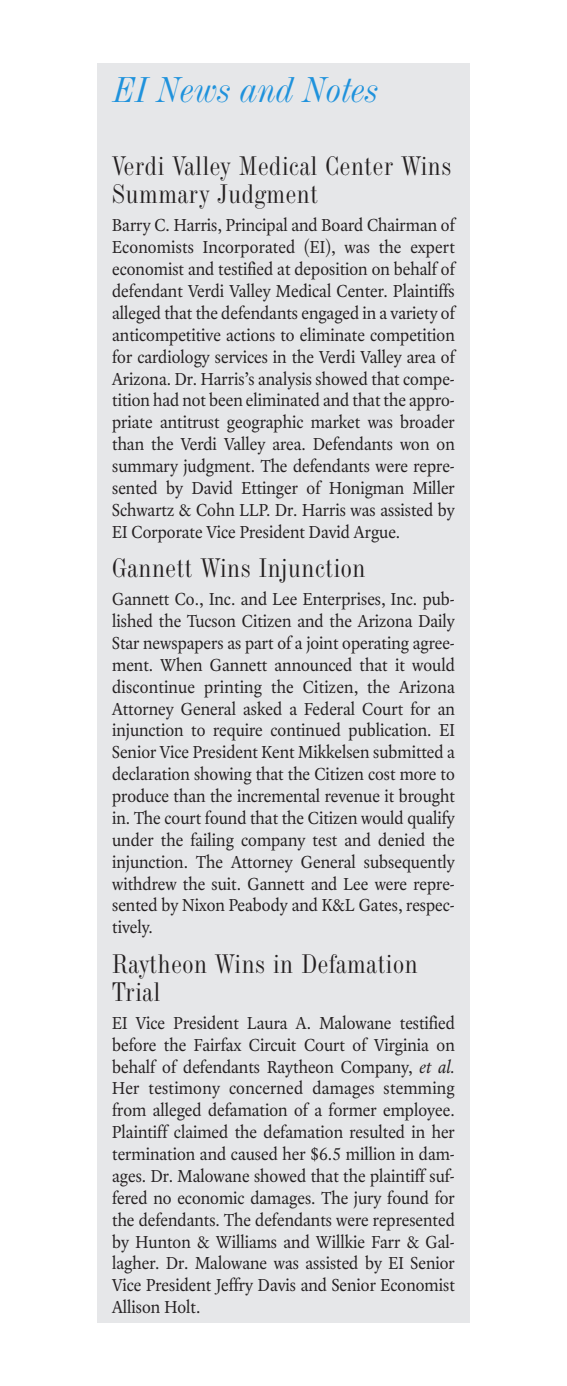
<style>
.page{position:relative;width:567px;height:1386px;background:#fff}
.page>*{position:absolute;margin:0;border:0;box-sizing:border-box;transform-origin:0 0}
.t1{font:italic 35px "Industrial 736 BT";color:#1f92dc}
.t2{font:26.25px/28px "Industrial 736 BT";letter-spacing:.025em;color:#231f20;scale:.95 1}
.t3{font:18.38px/21.9px "Laurentian Std";letter-spacing:.005em;color:#231f20;text-align:justify;scale:.95 1}
.s1{font-style:italic}
</style>
<div class="page">
<div style="left:97px;top:63px;width:373px;height:1260px;background:#e6e7e9"></div>
<h1 class="t1" style="left:114px;top:77px;width:267px">EI News and Notes</h1>
<h2 class="t2" style="left:112px;top:155px;width:358px">Verdi Valley Medical Center Wins<br>Summary Judgment</h2>
<p class="t3" style="left:112px;top:216px;width:362px">Barry C. Harris, Principal and Board Chairman of Economists Incorporated (EI), was the expert economist and testified at deposition on behalf of defendant Verdi Valley Medical Center. Plaintiffs alleged that the defendants engaged in a variety of anticompetitive actions to eliminate competition for cardiology services in the Verdi Valley area of Arizona. Dr. Harris’s analysis showed that compe&shy;tition had not been eliminated and that the appro&shy;priate antitrust geographic market was broader than the Verdi Valley area. Defendants won on summary judgment. The defendants were repre&shy;sented by David Ettinger of Honigman Miller Schwartz &amp; Cohn LLP. Dr. Harris was assisted by EI Corporate Vice President David Argue.</p>
<h2 class="t2" style="left:112px;top:557px;width:268px">Gannett Wins Injunction</h2>
<p class="t3" style="left:112px;top:590px;width:362px">Gannett Co., Inc. and Lee Enterprises, Inc. pub&shy;lished the Tucson Citizen and the Arizona Daily Star newspapers as part of a joint operating agree&shy;ment. When Gannett announced that it would discontinue printing the Citizen, the Arizona Attorney General asked a Federal Court for an injunction to require continued publication. EI Senior Vice President Kent Mikkelsen submitted a declaration showing that the Citizen cost more to produce than the incremental revenue it brought in. The court found that the Citizen would qualify under the failing company test and denied the injunction. The Attorney General subsequently withdrew the suit. Gannett and Lee were repre&shy;sented by Nixon Peabody and K&amp;L Gates, respec&shy;tively.</p>
<h2 class="t2" style="left:112px;top:952px;width:323px">Raytheon Wins in Defamation<br>Trial</h2>
<p class="t3" style="left:112px;top:1013px;width:362px">EI Vice President Laura A. Malowane testified before the Fairfax Circuit Court of Virginia on behalf of defendants Raytheon Company, <span class="s1">et al.<br></span>Her testimony concerned damages stemming from alleged defamation of a former employee.<br>Plaintiff claimed the defamation resulted in her termination and caused her $6.5 million in dam&shy;ages. Dr. Malowane showed that the plaintiff suf&shy;fered no economic damages. The jury found for the defendants. The defendants were represented by Hunton &amp; Williams and Willkie Farr &amp; Gal&shy;lagher. Dr. Malowane was assisted by EI Senior Vice President Jeffry Davis and Senior Economist Allison Holt.</p>
</div>
